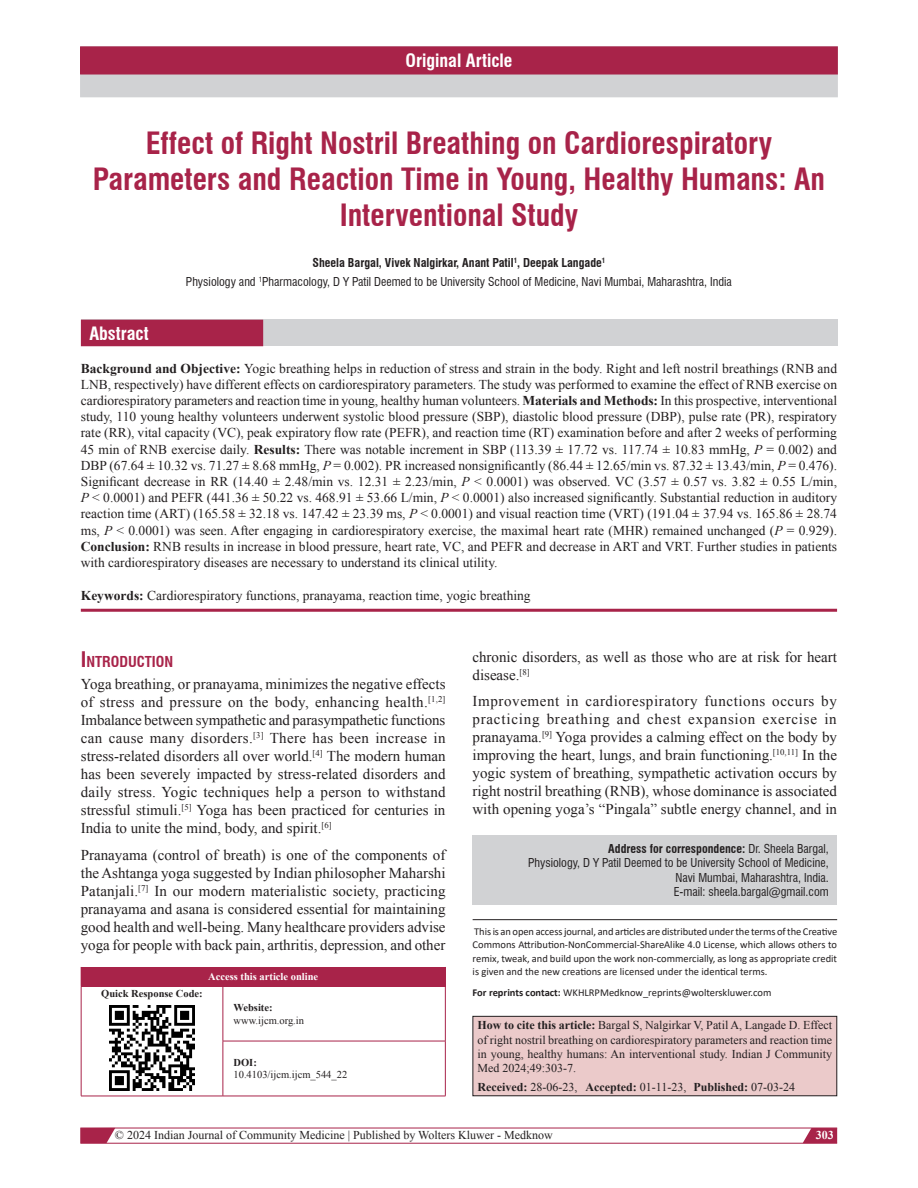
<style>
.page{position:relative;width:918px;height:1188px;background:#fff}
.page>*{position:absolute;margin:0;border:0;box-sizing:border-box;transform-origin:0 0}
.AT{font:700 condensed 30px/36px "Swiss 721 BT";color:#a82349;text-align:center}
.AH{font:700 condensed 18px "Swiss 721 BT";color:#fff}
.ABSH{font:700 condensed 18px "Swiss 721 BT";color:#fff}
.TX{font:15px/18px "Times New Roman";color:#231f20;text-align:justify}
.t1{font:700 condensed 14.7px "Swiss 721 BT";color:#a82349}
.ABS{font:13.5px/16.2px "Times New Roman";color:#231f20;text-align:justify}
.KWD{font:13.5px "Times New Roman";color:#231f20}
.HTC{font:12px/14.4px "Times New Roman";color:#231f20;text-align:justify}
.ADD{font:condensed 12px/14.4px "Swiss 721 BT";color:#231f20;text-align:right}
.AFF{font:condensed 12px "Swiss 721 BT";color:#231f20}
.AU{font:700 condensed 12px "Swiss 721 BT";color:#231f20}
.HIS{font:700 12px "Times New Roman";color:#231f20}
.t2{font:700 12px "Times New Roman";color:#fff}
.OS{font:10.5px/13.5px "Calibri";color:#231f20;text-align:justify}
.Website{font:10.5px/12.6px "Times New Roman";color:#231f20}
.ATAO{font:700 10.5px "Times New Roman";color:#fff}
.QRC{font:700 10.5px "Times New Roman";color:#231f20}
.s1{font-weight:700}
.s2{font-style:italic}
.s3{font-size:21px}
.s4{font-weight:400}
</style>
<div class="page">
<svg style="left:80px;top:1128px;width:758px;height:16px"></svg>
<div style="left:80px;top:46px;width:758px;height:51px;background:#d1d2d4"></div>
<div style="left:81px;top:320px;width:756px;height:26px;background:#d1d2d4"></div>
<div style="left:81px;top:320px;width:182px;height:26px;background:#a82349"></div>
<div style="left:81px;top:47px;width:756px;height:27px;background:#a82349"></div>
<div style="left:80px;top:46px;width:758px;height:29px;border:2px solid #a82349"></div>
<hr style="left:81px;top:609px;width:756px;height:3px;background:#a82349">
<div style="left:473px;top:835px;width:364px;height:69px;background:#d1d2d4"></div>
<div style="left:81px;top:967px;width:364px;height:19px;background:#a82349"></div>
<svg style="left:445px;top:967px;width:1px;height:19px"></svg>
<hr style="left:81px;top:986px;width:1px;height:55px;background:#a82349">
<hr style="left:81px;top:1041px;width:1px;height:55px;background:#a82349">
<hr style="left:81px;top:986px;width:142px;height:1px;background:#a82349">
<hr style="left:223px;top:986px;width:1px;height:55px;background:#a82349">
<hr style="left:223px;top:986px;width:223px;height:1px;background:#a82349">
<hr style="left:445px;top:986px;width:1px;height:55px;background:#a82349">
<hr style="left:81px;top:1096px;width:142px;height:1px;background:#a82349">
<hr style="left:223px;top:1041px;width:1px;height:55px;background:#a82349">
<hr style="left:223px;top:1041px;width:223px;height:1px;background:#a82349">
<hr style="left:445px;top:1041px;width:1px;height:55px;background:#a82349">
<hr style="left:223px;top:1096px;width:223px;height:1px;background:#a82349">
<img style="left:110px;top:1005px;width:84px;height:85px">
<hr style="left:473px;top:919px;width:364px;height:1px;background:#231f20">
<div style="left:473px;top:1016px;width:364px;height:80px;background:#ebcaca"></div>
<div style="left:472px;top:1016px;width:365px;height:80px;border:1px solid #231f20"></div>
<p class="AH" style="left:405px;top:50px;width:109px">Original Article</p>
<p class="AT" style="left:93px;top:125px;width:734px">Effect of Right Nostril Breathing on Cardiorespiratory<br>Parameters and Reaction Time in Young, Healthy Humans: An<br>Interventional Study</p>
<p class="AU" style="left:312px;top:255px;width:295px">Sheela Bargal, Vivek Nalgirkar, Anant Patil<sup>1</sup>, Deepak Langade<sup>1</sup></p>
<p class="AFF" style="left:186px;top:274px;width:547px">Physiology and <sup>1</sup>Pharmacology, D Y Patil Deemed to be University School of Medicine, Navi Mumbai, Maharashtra, India</p>
<p class="ABSH" style="left:89px;top:323px;width:61px">Abstract</p>
<p class="ABS" style="left:81px;top:360px;width:758px"><span class="s1">Background and Objective:</span> Yogic breathing helps in reduction of stress and strain in the body. Right and left nostril breathings (RNB and LNB, respectively) have different effects on cardiorespiratory parameters. The study was performed to examine the effect of RNB exercise on cardiorespiratory parameters and reaction time in young, healthy human volunteers. <span class="s1">Materials and Methods:</span> In this prospective, interventional study, 110 young healthy volunteers underwent systolic blood pressure (SBP), diastolic blood pressure (DBP), pulse rate (PR), respiratory rate (RR), vital capacity (VC), peak expiratory flow rate (PEFR), and reaction time (RT) examination before and after 2 weeks of performing 45 min of RNB exercise daily. <span class="s1">Results:</span> There was notable increment in SBP (113.39 ± 17.72 vs. 117.74 ± 10.83 mmHg, <span class="s2">P</span> = 0.002) and DBP (67.64 ± 10.32 vs. 71.27 ± 8.68 mmHg, <span class="s2">P</span> = 0.002). PR increased nonsignificantly (86.44 ± 12.65/min vs. 87.32 ± 13.43/min, <span class="s2">P</span> = 0.476).<br>Significant decrease in RR (14.40 ± 2.48/min vs. 12.31 ± 2.23/min, <span class="s2">P</span> &lt; 0.0001) was observed. VC (3.57 ± 0.57 vs. 3.82 ± 0.55 L/min, <span class="s2">P</span> &lt; 0.0001) and PEFR (441.36 ± 50.22 vs. 468.91 ± 53.66 L/min, <span class="s2">P</span> &lt; 0.0001) also increased significantly. Substantial reduction in auditory reaction time (ART) (165.58 ± 32.18 vs. 147.42 ± 23.39 ms, <span class="s2">P</span> &lt; 0.0001) and visual reaction time (VRT) (191.04 ± 37.94 vs. 165.86 ± 28.74 ms, <span class="s2">P</span> &lt; 0.0001) was seen. After engaging in cardiorespiratory exercise, the maximal heart rate (MHR) remained unchanged (<span class="s2">P</span> = 0.929).<br><span class="s1">Conclusion:</span> RNB results in increase in blood pressure, heart rate, VC, and PEFR and decrease in ART and VRT. Further studies in patients with cardiorespiratory diseases are necessary to understand its clinical utility.</p>
<p class="KWD" style="left:81px;top:587px;width:451px"><span class="s1">Keywords:</span> Cardiorespiratory functions, pranayama, reaction time, yogic breathing</p>
<h1 class="t1" style="left:81px;top:653px;width:94px"><span class="s3">I</span> NTRODUCTION</h1>
<p class="TX" style="left:81px;top:675px;width:366px">Yoga breathing, or pranayama, minimizes the negative effects of stress and pressure on the body, enhancing health.<sup>[1,2] </sup>Imbalance between sympathetic and parasympathetic functions can cause many disorders.<sup>[3]</sup> There has been increase in stress‑related disorders all over world.<sup>[4]</sup> The modern human has been severely impacted by stress‑related disorders and daily stress. Yogic techniques help a person to withstand stressful stimuli.<sup>[5]</sup> Yoga has been practiced for centuries in India to unite the mind, body, and spirit.<sup>[6]</sup></p>
<p class="TX" style="left:81px;top:846px;width:366px">Pranayama (control of breath) is one of the components of the Ashtanga yoga suggested by Indian philosopher Maharshi Patanjali.<sup>[7]</sup> In our modern materialistic society, practicing pranayama and asana is considered essential for maintaining good health and well‑being. Many healthcare providers advise yoga for people with back pain, arthritis, depression, and other</p>
<p class="ATAO" style="left:208px;top:969px;width:111px">Access this article online</p>
<p class="QRC" style="left:101px;top:987px;width:103px">Quick Response Code:</p>
<p class="Website" style="left:234px;top:1001px;width:72px"><span class="s1">Website: </span>www.ijcm.org.in</p>
<p class="Website" style="left:234px;top:1056px;width:115px"><span class="s1">DOI:<br></span>10.4103/ijcm.ijcm_544_22</p>
<p class="TX" style="left:472px;top:647px;width:366px">chronic disorders, as well as those who are at risk for heart disease.<sup>[8]</sup></p>
<p class="TX" style="left:472px;top:692px;width:366px">Improvement in cardiorespiratory functions occurs by practicing breathing and chest expansion exercise in pranayama.<sup>[9]</sup> Yoga provides a calming effect on the body by improving the heart, lungs, and brain functioning.<sup>[10,11]</sup> In the yogic system of breathing, sympathetic activation occurs by right nostril breathing (RNB), whose dominance is associated with opening yoga’s “Pingala” subtle energy channel, and in</p>
<p class="ADD" style="left:528px;top:841px;width:302px"><span class="s1">Address for correspondence:</span> Dr. Sheela Bargal,<br>Physiology, D Y Patil Deemed to be University School of Medicine, Navi Mumbai, Maharashtra, India.<br>E‑mail: sheela.bargal@gmail.com</p>
<p class="OS" style="left:473px;top:924px;width:366px">This is an open access journal, and articles are distributed under the terms of the Creative Commons Attribution‑NonCommercial‑ShareAlike 4.0 License, which allows others to remix, tweak, and build upon the work non‑commercially, as long as appropriate credit is given and the new creations are licensed under the identical terms.</p>
<p class="OS" style="left:473px;top:985px;width:300px"><span class="s1">For reprints contact:</span> WKHLRPMedknow_reprints@wolterskluwer.com</p>
<p class="HTC" style="left:478px;top:1018px;width:356px"><span class="s1">How to cite this article:</span> Bargal S, Nalgirkar V, Patil A, Langade D. Effect of right nostril breathing on cardiorespiratory parameters and reaction time in young, healthy humans: An interventional study. Indian J Community Med 2024;49:303-7.</p>
<p class="HIS" style="left:478px;top:1079px;width:319px">Received: <span class="s4">28‑06‑23,</span> Accepted: <span class="s4">01‑11‑23,</span> Published: <span class="s4">07-03-24</span></p>
<p class="HTC" style="left:115px;top:1128px;width:439px">© 2024 Indian Journal of Community Medicine | Published by Wolters Kluwer - Medknow</p>
<p class="t2" style="left:816px;top:1127px;width:19px">303</p>
</div>
